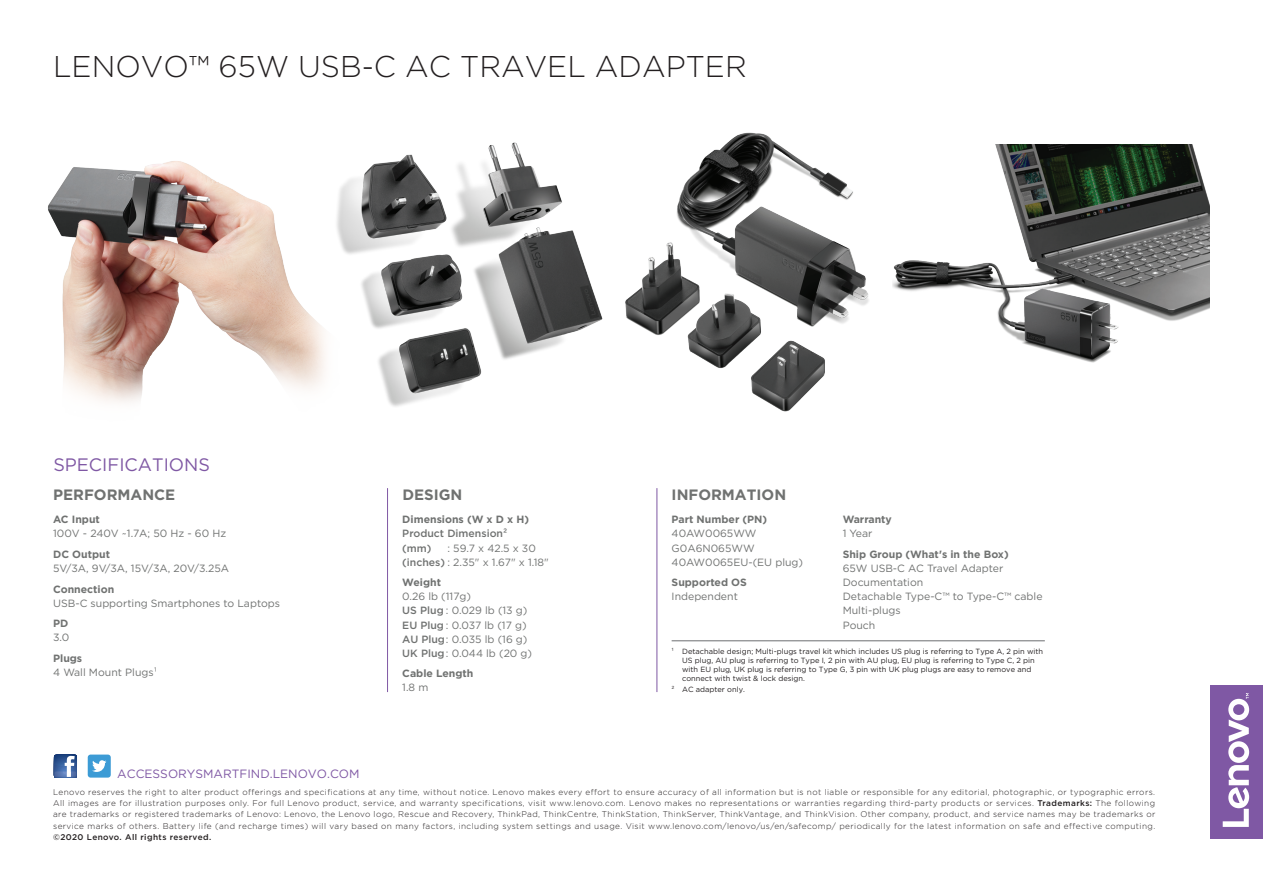
<style>
.page{position:relative;width:1263px;height:893px;background:#fff}
.page>*{position:absolute;margin:0;border:0;box-sizing:border-box;transform-origin:0 0}
.t1{font:300 30px "Gotham";color:#231f20}
.t2{font:18px "Gotham";color:#7f58a4}
.t3{font:700 15px "Gotham";color:#707271}
.t4{font:12px "Gotham";color:#7f58a4}
.t5{font:10.5px/14.1px "Gotham";color:#707271}
.t6{font:700 10.5px "Gotham";color:#707271}
.t7{font:300 8.25px/11.2px "Gotham";letter-spacing:.05em;color:#231f20;text-align:justify}
.t8{font:500 8.25px "Gotham";letter-spacing:.05em;color:#231f20}
.t9{font:7.5px/9px "Gotham";color:#231f20}
.s1{font-weight:500}
</style>
<div class="page">
<svg style="left:54px;top:755px;width:23px;height:23px"></svg>
<div style="left:88px;top:755px;width:23px;height:23px;background:#3c9bd5;border-radius:3px"></div>
<svg style="left:92px;top:760px;width:14px;height:12px"></svg>
<div style="left:1211px;top:685px;width:52px;height:154px;background:#7f58a4"></div>
<svg style="left:1223px;top:693px;width:26px;height:134px"></svg>
<hr style="left:656px;top:488px;width:1px;height:204px;background:#7f58a4">
<hr style="left:387px;top:488px;width:1px;height:204px;background:#7f58a4">
<img style="left:48px;top:161px;width:271px;height:241px">
<img style="left:319px;top:142px;width:284px;height:265px">
<img style="left:625px;top:132px;width:268px;height:280px">
<img style="left:893px;top:145px;width:317px;height:218px">
<hr style="left:672px;top:640px;width:373px;height:1px;background:#6c6d70">
<h1 class="t1" style="left:53px;top:48px;width:695px">LENOVO™ 65W USB-C AC TRAVEL ADAPTER</h1>
<h2 class="t2" style="left:53px;top:453px;width:158px">SPECIFICATIONS</h2>
<h3 class="t3" style="left:53px;top:485px;width:124px">PERFORMANCE</h3>
<h3 class="t3" style="left:402px;top:485px;width:62px">DESIGN</h3>
<h3 class="t3" style="left:672px;top:485px;width:116px">INFORMATION</h3>
<p class="t6" style="left:402px;top:513px;width:128px">Dimensions (W x D x H)</p>
<p class="t5" style="left:402px;top:526px;width:148px"><span class="s1">Product Dimension²<br>(mm)</span> : 59.7 x 42.5 x 30 <span class="s1">(inches)</span> : 2.35" x 1.67" x 1.18"</p>
<p class="t6" style="left:402px;top:575px;width:40px">Weight</p>
<p class="t5" style="left:402px;top:589px;width:131px">0.26 lb (117g)<br><span class="s1">US Plug</span> : 0.029 lb (13 g)<br><span class="s1">EU Plug</span> : 0.037 lb (17 g)<br><span class="s1">AU Plug</span>: 0.035 lb (16 g)<br><span class="s1">UK Plug</span>: 0.044 lb (20 g)</p>
<p class="t6" style="left:402px;top:667px;width:73px">Cable Length</p>
<p class="t5" style="left:402px;top:680px;width:28px">1.8 m</p>
<p class="t6" style="left:672px;top:513px;width:97px">Part Number (PN)</p>
<p class="t5" style="left:672px;top:526px;width:133px">40AW0065WW<br>G0A6N065WW<br>40AW0065EU-(EU plug)</p>
<p class="t6" style="left:672px;top:575px;width:77px">Supported OS</p>
<p class="t5" style="left:672px;top:589px;width:68px">Independent</p>
<p class="t6" style="left:53px;top:513px;width:48px">AC Input</p>
<p class="t5" style="left:53px;top:526px;width:175px">100V - 240V ~1.7A; 50 Hz - 60 Hz</p>
<p class="t6" style="left:53px;top:547px;width:58px">DC Output</p>
<p class="t5" style="left:53px;top:561px;width:177px">5V/3A, 9V/3A, 15V/3A, 20V/3.25A</p>
<p class="t6" style="left:53px;top:582px;width:63px">Connection</p>
<p class="t5" style="left:53px;top:596px;width:228px">USB-C supporting Smartphones to Laptops</p>
<p class="t6" style="left:53px;top:616px;width:17px">PD</p>
<p class="t5" style="left:53px;top:630px;width:18px">3.0</p>
<p class="t6" style="left:53px;top:651px;width:31px">Plugs</p>
<p class="t5" style="left:53px;top:665px;width:105px">4 Wall Mount Plugs¹</p>
<p class="t6" style="left:843px;top:513px;width:51px">Warranty</p>
<p class="t5" style="left:843px;top:526px;width:31px">1 Year</p>
<p class="t6" style="left:843px;top:547px;width:168px">Ship Group (What's in the Box)</p>
<p class="t5" style="left:843px;top:561px;width:201px">65W USB-C AC Travel Adapter<br>Documentation<br>Detachable Type-C™ to Type-C™ cable<br>Multi-plugs<br>Pouch</p>
<p class="t9" style="left:682px;top:647px;width:362px;text-indent:-10px">¹ Detachable design; Multi-plugs travel kit which includes US plug is referring to Type A, 2 pin with US plug, AU plug is referring to Type I, 2 pin with AU plug, EU plug is referring to Type C, 2 pin with EU plug, UK plug is referring to Type G, 3 pin with UK plug plugs are easy to remove and connect with twist &amp; lock design.</p>
<p class="t9" style="left:672px;top:685px;width:75px">² AC adapter only.</p>
<h3 class="t4" style="left:117px;top:766px;width:244px">ACCESSORYSMARTFIND.LENOVO.COM</h3>
<p class="t7" style="left:53px;top:786px;width:1104px">Lenovo reserves the right to alter product offerings and specifications at any time, without notice. Lenovo makes every effort to ensure accuracy of all information but is not liable or responsible for any editorial, photographic, or typographic errors.<br>All images are for illustration purposes only. For full Lenovo product, service, and warranty specifications, visit www.lenovo.com. Lenovo makes no representations or warranties regarding third-party products or services. <span class="s1">Trademarks:</span> The following are trademarks or registered trademarks of Lenovo: Lenovo, the Lenovo logo, Rescue and Recovery, ThinkPad, ThinkCentre, ThinkStation, ThinkServer, ThinkVantage, and ThinkVision. Other company, product, and service names may be trademarks or service marks of others. Battery life (and recharge times) will vary based on many factors, including system settings and usage. Visit www.lenovo.com/lenovo/us/en/safecomp/ periodically for the latest information on safe and effective computing.</p>
<p class="t8" style="left:53px;top:831px;width:160px">©2020 Lenovo. All rights reserved.</p>
</div>
